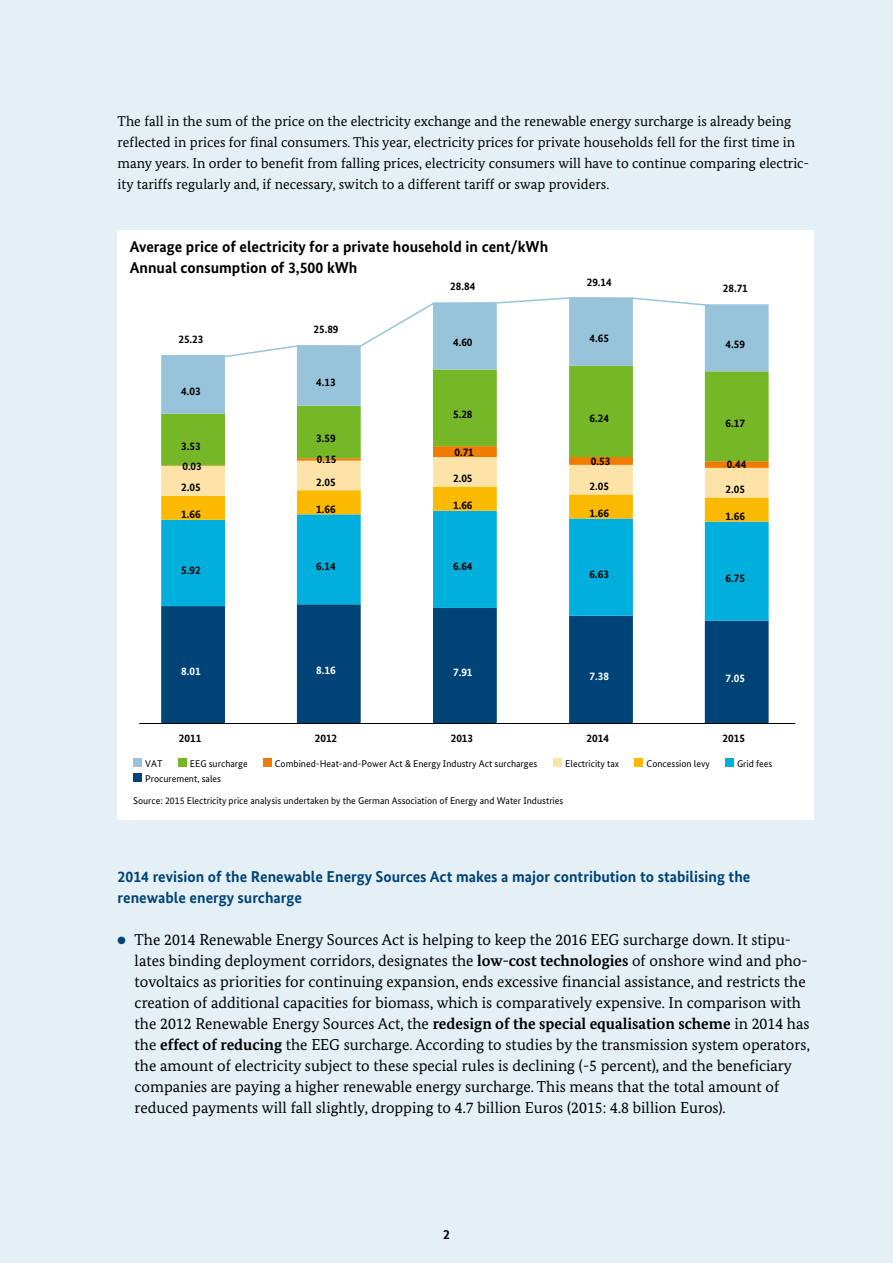
<style>
.page{position:relative;width:893px;height:1263px;background:#e4f0f6}
.page>*{position:absolute;margin:0;border:0;box-sizing:border-box;transform-origin:0 0}
.t1{font:15.75px/21px "Bundes Serif";color:#000}
.t2{font:700 15.75px/21px "Bundes Sans";color:#004376}
.t3{font:700 15.75px/21px "Bundes Sans";color:#000}
.t4{font:14.25px/21px "Bundes Serif";color:#000}
.t5{font:700 13.5px "Bundes Sans";color:#000}
.t6{font:700 11.25px "Bundes Sans";color:#000}
.t7{font:700 11.25px "Bundes Sans";color:#fff}
.t8{font:9.75px "Bundes Sans";color:#000}
.s1{color:#004376}
.s2{font-weight:700}
</style>
<div class="page">
<div style="left:117px;top:231px;width:697px;height:588px;background:#fff"></div>
<svg style="left:161px;top:621px;width:608px;height:102px;fill:#004376"></svg>
<svg style="left:161px;top:522px;width:608px;height:99px;fill:#00afdb"></svg>
<svg style="left:161px;top:465px;width:608px;height:57px"></svg>
<svg style="left:161px;top:414px;width:608px;height:51px"></svg>
<svg style="left:161px;top:298px;width:608px;height:116px"></svg>
<hr style="left:139px;top:723px;width:656px;height:1px;background:#000">
<div style="left:133px;top:758px;width:9px;height:9px;background:#98c4db"></div>
<div style="left:178px;top:758px;width:8px;height:9px;background:#76b727"></div>
<div style="left:263px;top:758px;width:8px;height:9px;background:#ef7b00"></div>
<div style="left:553px;top:758px;width:9px;height:9px;background:#fee3a9"></div>
<div style="left:634px;top:758px;width:9px;height:9px;background:#fbb900"></div>
<div style="left:725px;top:758px;width:8px;height:9px;background:#00afdb"></div>
<div style="left:133px;top:773px;width:9px;height:9px;background:#004376"></div>
<p class="t4" style="left:118px;top:110px;width:693px">The fall in the sum of the price on the electricity exchange and the renewable energy surcharge is already being reflected in prices for final consumers. This year, electricity prices for private households fell for the first time in many years. In order to benefit from falling prices, electricity consumers will have to continue comparing electric&shy;ity tariffs regularly and, if necessary, switch to a different tariff or swap providers.</p>
<h3 class="t3" style="left:130px;top:236px;width:420px">Average price of electricity for a private household in cent/kWh<br>Annual consumption of 3,500 kWh</h3>
<p class="t6" style="left:178px;top:332px;width:27px">25.23</p>
<p class="t6" style="left:181px;top:384px;width:21px">4.03</p>
<p class="t6" style="left:181px;top:439px;width:21px">3.53</p>
<p class="t6" style="left:182px;top:459px;width:21px">0.03</p>
<p class="t6" style="left:181px;top:481px;width:21px">2.05</p>
<p class="t6" style="left:181px;top:508px;width:21px">1.66</p>
<p class="t6" style="left:181px;top:563px;width:21px">5.92</p>
<p class="t7" style="left:181px;top:665px;width:21px">8.01</p>
<p class="t6" style="left:313px;top:322px;width:27px">25.89</p>
<p class="t6" style="left:316px;top:375px;width:21px">4.13</p>
<p class="t6" style="left:316px;top:432px;width:21px">3.59</p>
<p class="t6" style="left:317px;top:453px;width:21px">0.15</p>
<p class="t6" style="left:316px;top:475px;width:21px">2.05</p>
<p class="t6" style="left:316px;top:502px;width:21px">1.66</p>
<p class="t6" style="left:316px;top:559px;width:21px">6.14</p>
<p class="t7" style="left:316px;top:664px;width:21px">8.16</p>
<p class="t6" style="left:450px;top:279px;width:27px">28.84</p>
<p class="t6" style="left:453px;top:336px;width:21px">4.60</p>
<p class="t6" style="left:453px;top:408px;width:21px">5.28</p>
<p class="t6" style="left:454px;top:446px;width:21px">0.71</p>
<p class="t6" style="left:453px;top:471px;width:21px">2.05</p>
<p class="t6" style="left:453px;top:499px;width:21px">1.66</p>
<p class="t6" style="left:453px;top:559px;width:21px">6.64</p>
<p class="t7" style="left:453px;top:665px;width:21px">7.91</p>
<p class="t6" style="left:587px;top:275px;width:27px">29.14</p>
<p class="t6" style="left:589px;top:332px;width:21px">4.65</p>
<p class="t6" style="left:589px;top:411px;width:21px">6.24</p>
<p class="t6" style="left:591px;top:455px;width:21px">0.53</p>
<p class="t6" style="left:589px;top:479px;width:21px">2.05</p>
<p class="t6" style="left:589px;top:506px;width:21px">1.66</p>
<p class="t6" style="left:589px;top:567px;width:21px">6.63</p>
<p class="t7" style="left:589px;top:669px;width:21px">7.38</p>
<p class="t6" style="left:723px;top:281px;width:27px">28.71</p>
<p class="t6" style="left:726px;top:338px;width:21px">4.59</p>
<p class="t6" style="left:726px;top:416px;width:21px">6.17</p>
<p class="t6" style="left:727px;top:457px;width:21px">0.44</p>
<p class="t6" style="left:726px;top:482px;width:21px">2.05</p>
<p class="t6" style="left:726px;top:510px;width:21px">1.66</p>
<p class="t6" style="left:726px;top:571px;width:21px">6.75</p>
<p class="t7" style="left:726px;top:672px;width:21px">7.05</p>
<p class="t6" style="left:179px;top:731px;width:24px">2011</p>
<p class="t6" style="left:315px;top:731px;width:24px">2012</p>
<p class="t6" style="left:451px;top:731px;width:24px">2013</p>
<p class="t6" style="left:587px;top:731px;width:24px">2014</p>
<p class="t6" style="left:723px;top:731px;width:24px">2015</p>
<p class="t8" style="left:145px;top:758px;width:19px">VAT</p>
<p class="t8" style="left:190px;top:757px;width:59px">EEG surcharge</p>
<p class="t8" style="left:275px;top:757px;width:264px">Combined-Heat-and-Power Act &amp; Energy Industry Act surcharges</p>
<p class="t8" style="left:565px;top:758px;width:55px">Electricity tax</p>
<p class="t8" style="left:647px;top:757px;width:65px">Concession levy</p>
<p class="t8" style="left:737px;top:758px;width:37px">Grid fees</p>
<p class="t8" style="left:145px;top:773px;width:77px">Procurement, sales</p>
<p class="t8" style="left:133px;top:795px;width:432px">Source: 2015 Electricity price analysis undertaken by the German Association of Energy and Water Industries</p>
<h2 class="t2" style="left:118px;top:866px;width:634px">2014 revision of the Renewable Energy Sources Act makes a major contribution to stabilising the renewable energy surcharge</h2>
<p class="t1" style="left:135px;top:929px;width:677px;text-indent:-17px"><span class="s1">●</span> The 2014 Renewable Energy Sources Act is helping to keep the 2016 EEG surcharge down. It stipu&shy;lates binding deployment corridors, designates the <span class="s2">low-cost technologies</span> of onshore wind and pho&shy;tovoltaics as priorities for continuing expansion, ends excessive financial assistance, and restricts the creation of additional capacities for biomass, which is comparatively expensive. In comparison with the 2012 Renewable Energy Sources Act, the <span class="s2">redesign of the special equalisation scheme</span> in 2014 has the <span class="s2">effect of reducing</span> the EEG surcharge. According to studies by the transmission system operators, the amount of electricity subject to these special rules is declining (-5 percent), and the beneficiary companies are paying a higher renewable energy surcharge. This means that the total amount of reduced payments will fall slightly, dropping to 4.7 billion Euros (2015: 4.8 billion Euros).</p>
<p class="t5" style="left:443px;top:1226px;width:8px">2</p>
</div>
